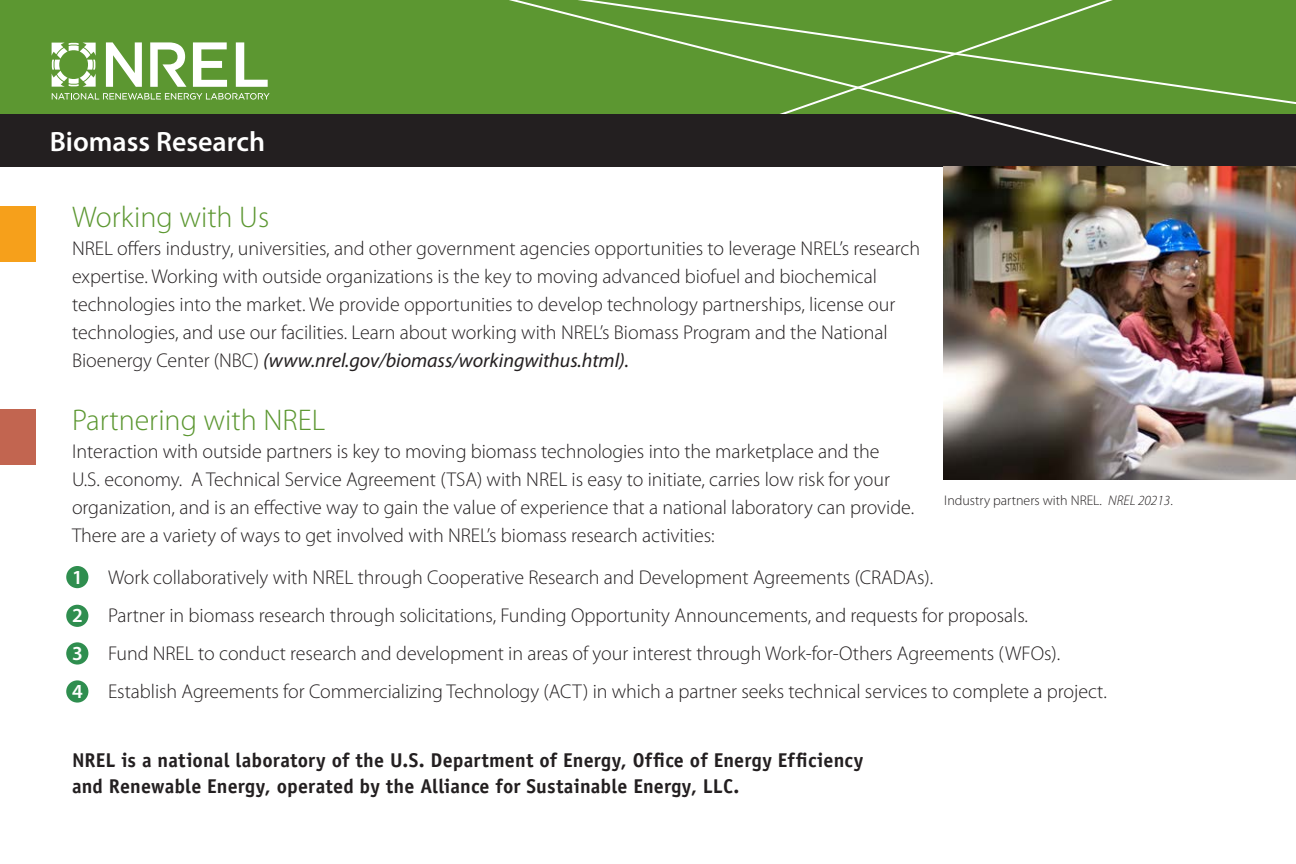
<style>
.page{position:relative;width:1296px;height:864px;background:#fff}
.page>*{position:absolute;margin:0;border:0;box-sizing:border-box;transform-origin:0 0}
.subhead{font:300 30px "Myriad Pro";color:#5c9731}
.head{font:600 28px "Myriad Pro";color:#fff}
.subhead-2{font:300 20px/28px "Myriad Pro";color:#231f20}
.Text-1{font:300 20px "Myriad Pro";color:#231f20}
.attribution_front{font:700 20px/26px "Officina Sans Std";letter-spacing:.005em;color:#231f20}
.Text-1-2{font:600 20px "Myriad Pro";color:#fff}
.t1{font:300 14px "Myriad Pro";color:#231f20}
.s1{font-weight:400;font-style:italic}
.s2{font-style:italic}
</style>
<div class="page">
<div style="left:66px;top:566px;width:22px;height:22px;background:#2f8e4f;border-radius:50%"></div>
<div style="left:66px;top:605px;width:22px;height:22px;background:#2f8e4f;border-radius:50%"></div>
<div style="left:66px;top:642px;width:22px;height:23px;background:#2f8e4f;border-radius:50%"></div>
<div style="left:66px;top:680px;width:22px;height:23px;background:#2f8e4f;border-radius:50%"></div>
<div style="left:0;top:0;width:1296px;height:114px;background:#5c9731"></div>
<div style="left:0;top:207px;width:36px;height:55px;background:#f6a01b"></div>
<div style="left:0;top:114px;width:1296px;height:52px;background:#231f20"></div>
<svg style="left:388px;top:124px;width:783px;height:43px"></svg>
<svg style="left:52px;top:43px;width:44px;height:44px"></svg>
<svg style="left:106px;top:42px;width:36px;height:45px"></svg>
<svg style="left:150px;top:42px;width:36px;height:45px"></svg>
<svg style="left:193px;top:42px;width:34px;height:45px"></svg>
<svg style="left:236px;top:42px;width:32px;height:45px"></svg>
<svg style="left:52px;top:93px;width:218px;height:7px"></svg>
<svg style="left:509px;top:0;width:787px;height:124px"></svg>
<div style="left:0;top:409px;width:36px;height:56px;background:#c26550"></div>
<img style="left:943px;top:166px;width:353px;height:314px">
<p class="head" style="left:50px;top:124px;width:217px">Biomass Research</p>
<p class="subhead" style="left:72px;top:199px;width:199px">Working with Us</p>
<p class="subhead-2" style="left:72px;top:234px;width:850px">NREL offers industry, universities, and other government agencies opportunities to leverage NREL’s research expertise. Working with outside organizations is the key to moving advanced biofuel and biochemical technologies into the market. We provide opportunities to develop technology partnerships, license our technologies, and use our facilities. Learn about working with NREL’s Biomass Program and the National Bioenergy Center (NBC) <span class="s1">(www.nrel.gov/biomass/workingwithus.html).</span></p>
<p class="subhead" style="left:72px;top:401px;width:255px">Partnering with NREL</p>
<p class="subhead-2" style="left:72px;top:437px;width:844px">Interaction with outside partners is key to moving biomass technologies into the marketplace and the<br>U.S. economy. A Technical Service Agreement (TSA) with NREL is easy to initiate, carries low risk for your organization, and is an effective way to gain the value of experience that a national laboratory can provide.<br>There are a variety of ways to get involved with NREL’s biomass research activities:</p>
<p class="Text-1-2" style="left:72px;top:564px;width:12px">1</p>
<p class="Text-1" style="left:108px;top:565px;width:827px">Work collaboratively with NREL through Cooperative Research and Development Agreements (CRADAs).</p>
<p class="Text-1-2" style="left:72px;top:602px;width:12px">2</p>
<p class="Text-1" style="left:108px;top:603px;width:922px">Partner in biomass research through solicitations, Funding Opportunity Announcements, and requests for proposals.</p>
<p class="Text-1-2" style="left:72px;top:640px;width:12px">3</p>
<p class="Text-1" style="left:108px;top:641px;width:954px">Fund NREL to conduct research and development in areas of your interest through Work-for-Others Agreements (WFOs).</p>
<p class="Text-1-2" style="left:72px;top:678px;width:12px">4</p>
<p class="Text-1" style="left:108px;top:679px;width:1000px">Establish Agreements for Commercializing Technology (ACT) in which a partner seeks technical services to complete a project.</p>
<p class="t1" style="left:944px;top:492px;width:230px">Industry partners with NREL. <span class="s2">NREL 20213</span>.</p>
<p class="attribution_front" style="left:72px;top:747px;width:793px">NREL is a national laboratory of the U.S. Department of Energy, Office of Energy Efficiency and Renewable Energy, operated by the Alliance for Sustainable Energy, LLC.</p>
</div>
